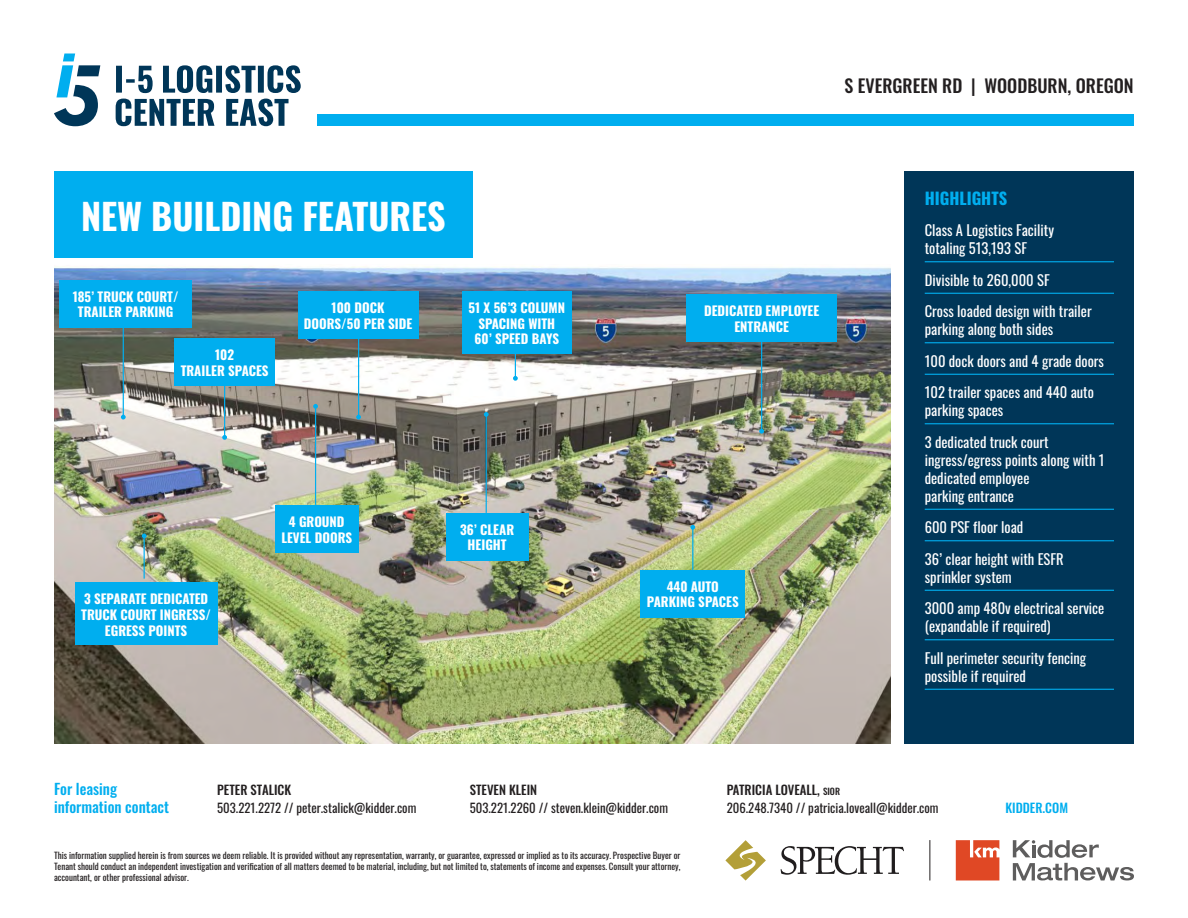
<style>
.page{position:relative;width:1188px;height:918px;background:#fff}
.page>*{position:absolute;margin:0;border:0;box-sizing:border-box;transform-origin:0 0}
.Callout_-_Text_-_Whi{font:700 36px "Oswald";color:#fff}
.t1{font:500 18px "Oswald";color:#231f20}
.Cover_Address_-_Whit{font:700 16.5px "Oswald";color:#00aeef}
.t2{font:500 15px/18px "Oswald";color:#00aeef}
.Factoids_-_White_-_i{font:14.55px/18px "Oswald";color:#fff}
.Callout_Text_-_White{font:700 13.05px/15.6px "Oswald";color:#fff;text-align:center}
.t3{font:12.75px/18px "Oswald";color:#231f20}
.t4{font:500 12.75px "Oswald";color:#231f20}
.t5{font:500 12.75px "Oswald";color:#00aeef}
.t6{font:9px/10.8px "Oswald";color:#231f20;text-align:justify}
.s1{font-weight:500}
.s2{font-weight:500;font-size:9px}
</style>
<div class="page">
<svg style="left:1013px;top:840px;width:121px;height:41px"></svg>
<svg style="left:956px;top:840px;width:43px;height:41px;background:#e35f40"></svg>
<svg style="left:781px;top:846px;width:123px;height:29px"></svg>
<svg style="left:725px;top:840px;width:41px;height:41px"></svg>
<hr style="left:930px;top:840px;width:1px;height:40px;background:#231f20">
<div style="left:317px;top:114px;width:817px;height:12px;background:#00aeef"></div>
<svg style="left:54px;top:54px;width:46px;height:72px"></svg>
<svg style="left:116px;top:99px;width:173px;height:27px"></svg>
<svg style="left:116px;top:65px;width:185px;height:28px"></svg>
<div style="left:904px;top:172px;width:230px;height:572px;background:#003658"></div>
<hr style="left:925px;top:261px;width:189px;height:1px;background:#00aeef">
<hr style="left:925px;top:293px;width:189px;height:1px;background:#00aeef">
<hr style="left:925px;top:342px;width:189px;height:1px;background:#00aeef">
<hr style="left:925px;top:374px;width:189px;height:1px;background:#00aeef">
<hr style="left:925px;top:423px;width:189px;height:1px;background:#00aeef">
<hr style="left:925px;top:509px;width:189px;height:1px;background:#00aeef">
<hr style="left:925px;top:540px;width:189px;height:1px;background:#00aeef">
<hr style="left:925px;top:590px;width:189px;height:1px;background:#00aeef">
<hr style="left:925px;top:639px;width:189px;height:1px;background:#00aeef">
<hr style="left:925px;top:689px;width:189px;height:1px;background:#00aeef">
<div style="left:54px;top:172px;width:419px;height:86px;background:#00aeef"></div>
<img style="left:54px;top:266px;width:837px;height:478px">
<div style="left:640px;top:570px;width:105px;height:47px;background:#00aeef"></div>
<hr style="left:692px;top:527px;width:1px;height:43px;background:#00aeef">
<svg style="left:690px;top:525px;width:5px;height:5px"></svg>
<div style="left:446px;top:513px;width:83px;height:48px;background:#00aeef"></div>
<hr style="left:486px;top:414px;width:1px;height:99px;background:#00aeef">
<svg style="left:484px;top:412px;width:5px;height:5px"></svg>
<div style="left:686px;top:294px;width:151px;height:47px;background:#00aeef"></div>
<hr style="left:761px;top:339px;width:1px;height:92px;background:#00aeef">
<svg style="left:759px;top:429px;width:5px;height:5px"></svg>
<div style="left:462px;top:291px;width:109px;height:63px;background:#00aeef"></div>
<svg style="left:513px;top:354px;width:5px;height:27px"></svg>
<div style="left:298px;top:291px;width:120px;height:48px;background:#00aeef"></div>
<hr style="left:358px;top:333px;width:1px;height:84px;background:#00aeef">
<svg style="left:356px;top:415px;width:5px;height:5px"></svg>
<div style="left:275px;top:505px;width:83px;height:48px;background:#00aeef"></div>
<hr style="left:315px;top:406px;width:1px;height:99px;background:#00aeef">
<svg style="left:313px;top:404px;width:5px;height:5px"></svg>
<div style="left:174px;top:338px;width:101px;height:47px;background:#00aeef"></div>
<hr style="left:224px;top:381px;width:1px;height:56px;background:#00aeef">
<svg style="left:222px;top:435px;width:5px;height:5px"></svg>
<div style="left:59px;top:280px;width:133px;height:47px;background:#00aeef"></div>
<hr style="left:123px;top:327px;width:1px;height:90px;background:#00aeef">
<svg style="left:121px;top:415px;width:5px;height:5px"></svg>
<div style="left:75px;top:582px;width:142px;height:63px;background:#00aeef"></div>
<hr style="left:144px;top:536px;width:1px;height:43px;background:#00aeef">
<svg style="left:142px;top:534px;width:5px;height:4px"></svg>
<p class="Callout_-_Text_-_Whi" style="left:81px;top:197px;width:366px">NEW BUILDING FEATURES</p>
<p class="Callout_Text_-_White" style="left:73px;top:289px;width:107px">185’ TRUCK COURT/<br>TRAILER PARKING</p>
<p class="Callout_Text_-_White" style="left:181px;top:348px;width:89px">102<br>TRAILER SPACES</p>
<p class="Callout_Text_-_White" style="left:304px;top:301px;width:110px">100 DOCK<br>DOORS/50 PER SIDE</p>
<p class="Callout_Text_-_White" style="left:469px;top:301px;width:98px">51 X 56’3 COLUMN<br>SPACING WITH<br>60’ SPEED BAYS</p>
<p class="Callout_Text_-_White" style="left:81px;top:592px;width:131px">3 SEPARATE DEDICATED<br>TRUCK COURT INGRESS/<br>EGRESS POINTS</p>
<p class="Callout_Text_-_White" style="left:281px;top:515px;width:72px">4 GROUND<br>LEVEL DOORS</p>
<p class="Callout_Text_-_White" style="left:460px;top:522px;width:55px">36’ CLEAR<br>HEIGHT</p>
<p class="t1" style="left:845px;top:76px;width:291px">S EVERGREEN RD | WOODBURN, OREGON</p>
<p class="Callout_Text_-_White" style="left:704px;top:304px;width:117px">DEDICATED EMPLOYEE<br>ENTRANCE</p>
<p class="Callout_Text_-_White" style="left:647px;top:580px;width:93px">440 AUTO<br>PARKING SPACES</p>
<p class="Cover_Address_-_Whit" style="left:925px;top:190px;width:84px">HIGHLIGHTS</p>
<p class="Factoids_-_White_-_i" style="left:925px;top:220px;width:131px">Class A Logistics Facility totaling 513,193 SF</p>
<p class="Factoids_-_White_-_i" style="left:925px;top:270px;width:126px">Divisible to 260,000 SF</p>
<p class="Factoids_-_White_-_i" style="left:925px;top:301px;width:168px">Cross loaded design with trailer parking along both sides</p>
<p class="Factoids_-_White_-_i" style="left:925px;top:351px;width:181px">100 dock doors and 4 grade doors</p>
<p class="Factoids_-_White_-_i" style="left:925px;top:382px;width:171px">102 trailer spaces and 440 auto parking spaces</p>
<p class="Factoids_-_White_-_i" style="left:925px;top:432px;width:181px">3 dedicated truck court ingress/egress points along with 1 dedicated employee<br>parking entrance</p>
<p class="Factoids_-_White_-_i" style="left:925px;top:517px;width:100px">600 PSF floor load</p>
<p class="Factoids_-_White_-_i" style="left:925px;top:549px;width:141px">36’ clear height with ESFR sprinkler system</p>
<p class="Factoids_-_White_-_i" style="left:925px;top:598px;width:181px">3000 amp 480v electrical service (expandable if required)</p>
<p class="Factoids_-_White_-_i" style="left:925px;top:648px;width:163px">Full perimeter security fencing possible if required</p>
<p class="t2" style="left:54px;top:781px;width:117px">For leasing information contact</p>
<p class="t4" style="left:217px;top:783px;width:76px">PETER STALICK</p>
<p class="t3" style="left:217px;top:797px;width:201px">503.221.2272 // peter.stalick@kidder.com</p>
<p class="t4" style="left:470px;top:783px;width:69px">STEVEN KLEIN</p>
<p class="t3" style="left:470px;top:797px;width:200px">503.221.2260 // steven.klein@kidder.com</p>
<p class="t3" style="left:727px;top:779px;width:213px"><span class="s1">PATRICIA LOVEALL,</span> <span class="s2">SIOR<br></span>206.248.7340 // patricia.loveall@kidder.com</p>
<p class="t5" style="left:1005px;top:801px;width:64px">KIDDER.COM</p>
<p class="t6" style="left:54px;top:849px;width:628px">This information supplied herein is from sources we deem reliable. It is provided without any representation, warranty, or guarantee, expressed or implied as to its accuracy. Prospective Buyer or Tenant should conduct an independent investigation and verification of all matters deemed to be material, including, but not limited to, statements of income and expenses. Consult your attorney, accountant, or other professional advisor.</p>
</div>
